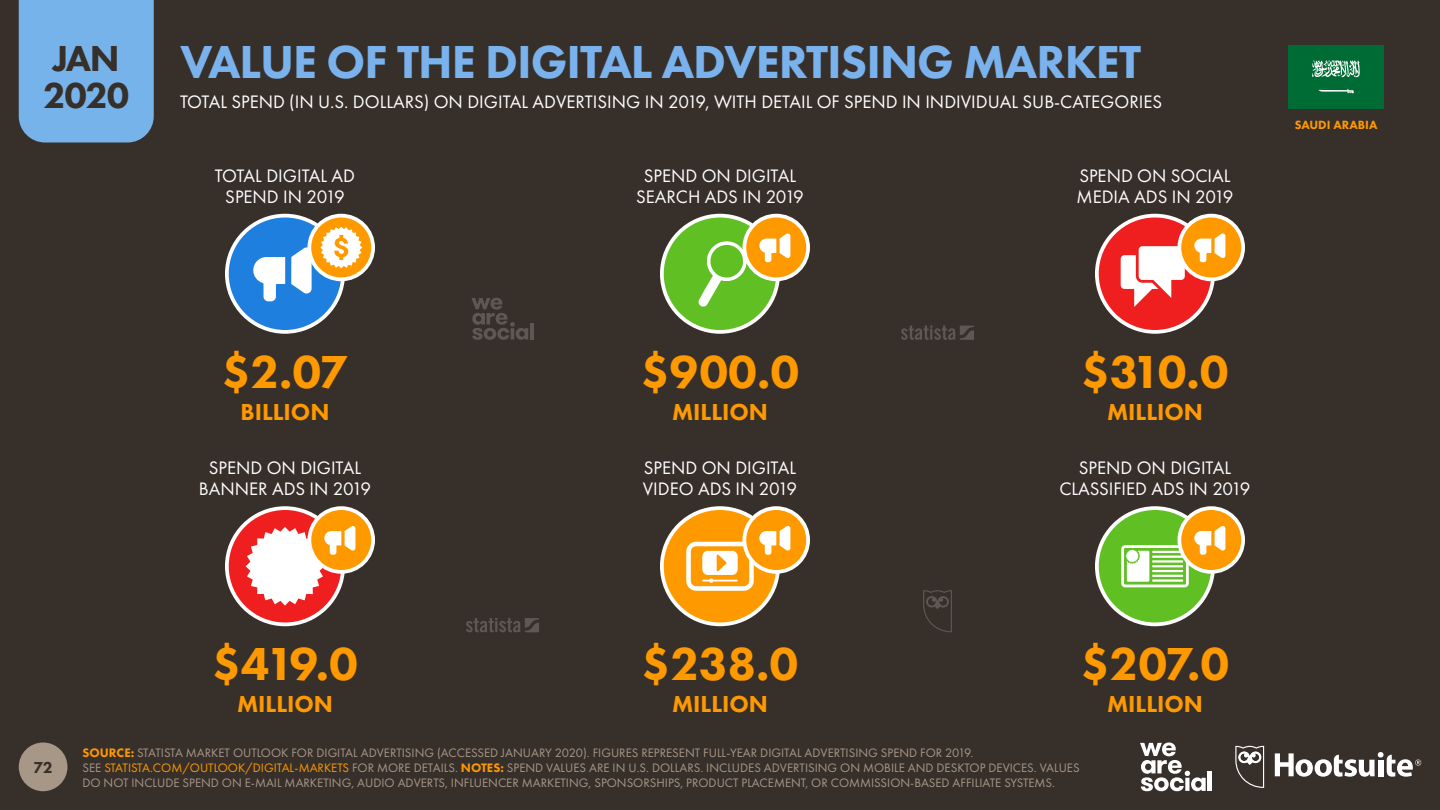
<style>
.page{position:relative;width:1440px;height:810px;background:#372f2a}
.page>*{position:absolute;margin:0;border:0;box-sizing:border-box;transform-origin:0 0}
.t1{font:800 48px "Futura PT";letter-spacing:-.04em;color:#f90}
.t2{font:800 48px "Futura PT";letter-spacing:-.02em;color:#79b2ec}
.t3{font:800 37.5px/37.5px "Futura PT";letter-spacing:-.035em;color:#372f2a}
.t4{font:800 24px "Futura PT";color:#f90}
.t5{font:18.75px/21px "Futura PT";color:#fff;text-align:center}
.t6{font:800 16.5px "Futura PT";color:#372f2a}
.t7{font:12.75px/15px "Futura PT";color:#a79787}
.t8{font:800 12.38px "Futura PT";color:#f90}
.s1{font-weight:800;color:#ff9700}
.s2{color:#f90}
</style>
<div class="page">
<div style="left:19px;top:742px;width:49px;height:49px;background:#a79787;border-radius:50%"></div>
<svg style="left:1275px;top:752px;width:146px;height:25px"></svg>
<svg style="left:1235px;top:746px;width:29px;height:42px"></svg>
<svg style="left:1140px;top:743px;width:66px;height:48px"></svg>
<hr style="left:1208px;top:772px;width:4px;height:19px;background:#fff">
<div style="left:19px;top:0;width:135px;height:142px;background:#77b3eb"></div>
<div style="left:1097px;top:216px;width:116px;height:116px;background:#ef1f1f;border-radius:50%"></div>
<svg style="left:1121px;top:246px;width:64px;height:61px"></svg>
<div style="left:1095px;top:214px;width:120px;height:120px;border:4px solid #fff;border-radius:50%"></div>
<div style="left:1097px;top:508px;width:116px;height:116px;background:#5fbf23;border-radius:50%"></div>
<div style="left:1095px;top:506px;width:120px;height:120px;border:4px solid #fff;border-radius:50%"></div>
<div style="left:662px;top:216px;width:116px;height:116px;background:#5fbf23;border-radius:50%"></div>
<svg style="left:698px;top:241px;width:49px;height:66px"></svg>
<div style="left:660px;top:214px;width:120px;height:120px;border:4px solid #fff;border-radius:50%"></div>
<div style="left:662px;top:508px;width:116px;height:116px;background:#f90;border-radius:50%"></div>
<div style="left:660px;top:506px;width:120px;height:120px;border:4px solid #fff;border-radius:50%"></div>
<div style="left:227px;top:216px;width:116px;height:116px;background:#1f7fdf;border-radius:50%"></div>
<svg style="left:291px;top:247px;width:21px;height:47px"></svg>
<svg style="left:253px;top:257px;width:32px;height:44px"></svg>
<div style="left:225px;top:214px;width:120px;height:120px;border:4px solid #fff;border-radius:50%"></div>
<div style="left:227px;top:508px;width:116px;height:116px;background:#ef1f1f;border-radius:50%"></div>
<div style="left:225px;top:506px;width:120px;height:120px;border:4px solid #fff;border-radius:50%"></div>
<div style="left:1179px;top:216px;width:64px;height:63px;background:#f90;border-radius:50%"></div>
<svg style="left:1194px;top:233px;width:31px;height:29px"></svg>
<div style="left:1178px;top:214px;width:67px;height:67px;border:4px solid #fff;border-radius:50%"></div>
<svg style="left:1179px;top:508px;width:64px;height:64px"></svg>
<svg style="left:1121px;top:526px;width:104px;height:61px"></svg>
<div style="left:1178px;top:506px;width:67px;height:68px;border:4px solid #fff;border-radius:50%"></div>
<div style="left:744px;top:216px;width:64px;height:63px;background:#f90;border-radius:50%"></div>
<svg style="left:759px;top:233px;width:31px;height:29px"></svg>
<div style="left:742px;top:214px;width:68px;height:67px;border:4px solid #fff;border-radius:50%"></div>
<svg style="left:744px;top:508px;width:64px;height:64px"></svg>
<svg style="left:686px;top:526px;width:104px;height:65px"></svg>
<div style="left:742px;top:506px;width:68px;height:68px;border:4px solid #fff;border-radius:50%"></div>
<svg style="left:309px;top:216px;width:64px;height:63px"></svg>
<svg style="left:320px;top:226px;width:42px;height:42px;background:#ffd496"></svg>
<div style="left:308px;top:214px;width:67px;height:67px;border:4px solid #fff;border-radius:50%"></div>
<svg style="left:309px;top:508px;width:64px;height:64px"></svg>
<svg style="left:246px;top:526px;width:109px;height:80px"></svg>
<div style="left:308px;top:506px;width:67px;height:68px;border:4px solid #fff;border-radius:50%"></div>
<div style="left:1288px;top:45px;width:96px;height:64px;background:#006c35"></div>
<svg style="left:1312px;top:60px;width:48px;height:33px"></svg>
<svg style="left:901px;top:326px;width:73px;height:14px"></svg>
<svg style="left:923px;top:590px;width:29px;height:42px"></svg>
<svg style="left:471px;top:298px;width:57px;height:42px"></svg>
<hr style="left:530px;top:323px;width:4px;height:17px;background:#5e5753">
<svg style="left:466px;top:618px;width:73px;height:14px"></svg>
<h2 class="t3" style="left:43px;top:39px;width:87px">JAN<br>2020</h2>
<h1 class="t2" style="left:180px;top:32px;width:963px">VALUE OF THE DIGITAL ADVERTISING MARKET</h1>
<h3 class="t5" style="left:180px;top:91px;width:984px">TOTAL SPEND (IN U.S. DOLLARS) ON DIGITAL ADVERTISING IN 2019, WITH DETAIL OF SPEND IN INDIVIDUAL SUB-CATEGORIES</h3>
<h3 class="t5" style="left:215px;top:165px;width:142px">TOTAL DIGITAL AD<br>SPEND IN 2019</h3>
<h3 class="t5" style="left:636px;top:165px;width:169px">SPEND ON DIGITAL<br>SEARCH ADS IN 2019</h3>
<h3 class="t5" style="left:1077px;top:165px;width:158px;text-align:left">SPEND ON SOCIAL<br>MEDIA ADS IN 2019</h3>
<p class="t8" style="left:1295px;top:117px;width:84px">SAUDI ARABIA</p>
<h1 class="t1" style="left:222px;top:342px;width:128px">$2.07</h1>
<h1 class="t1" style="left:641px;top:342px;width:160px">$900.0</h1>
<h1 class="t1" style="left:1081px;top:342px;width:149px">$310.0</h1>
<h3 class="t4" style="left:241px;top:397px;width:90px">BILLION</h3>
<h3 class="t4" style="left:672px;top:397px;width:97px">MILLION</h3>
<h3 class="t4" style="left:1107px;top:397px;width:97px">MILLION</h3>
<h3 class="t5" style="left:199px;top:457px;width:174px">SPEND ON DIGITAL<br>BANNER ADS IN 2019</h3>
<h3 class="t5" style="left:643px;top:457px;width:156px;text-align:left">SPEND ON DIGITAL<br>VIDEO ADS IN 2019</h3>
<h3 class="t5" style="left:1059px;top:457px;width:193px">SPEND ON DIGITAL<br>CLASSIFIED ADS IN 2019</h3>
<p class="t6" style="left:34px;top:757px;width:20px">72</p>
<h1 class="t1" style="left:212px;top:634px;width:147px">$419.0</h1>
<h1 class="t1" style="left:642px;top:634px;width:158px">$238.0</h1>
<h1 class="t1" style="left:1081px;top:634px;width:150px">$207.0</h1>
<h3 class="t4" style="left:237px;top:689px;width:97px">MILLION</h3>
<h3 class="t4" style="left:672px;top:689px;width:97px">MILLION</h3>
<h3 class="t4" style="left:1107px;top:689px;width:97px">MILLION</h3>
<p class="t7" style="left:82px;top:745px;width:999px"><span class="s1">SOURCE:</span> STATISTA MARKET OUTLOOK FOR DIGITAL ADVERTISING (ACCESSED JANUARY 2020). FIGURES REPRESENT FULL-YEAR DIGITAL ADVERTISING SPEND FOR 2019.<br>SEE <span class="s2">STATISTA.COM/OUTLOOK/DIGITAL-MARKETS</span> FOR MORE DETAILS. <span class="s1">NOTES:</span> SPEND VALUES ARE IN U.S. DOLLARS. INCLUDES ADVERTISING ON MOBILE AND DESKTOP DEVICES. VALUES<br>DO NOT INCLUDE SPEND ON E-MAIL MARKETING, AUDIO ADVERTS, INFLUENCER MARKETING, SPONSORSHIPS, PRODUCT PLACEMENT, OR COMMISSION-BASED AFFILIATE SYSTEMS.</p>
</div>
